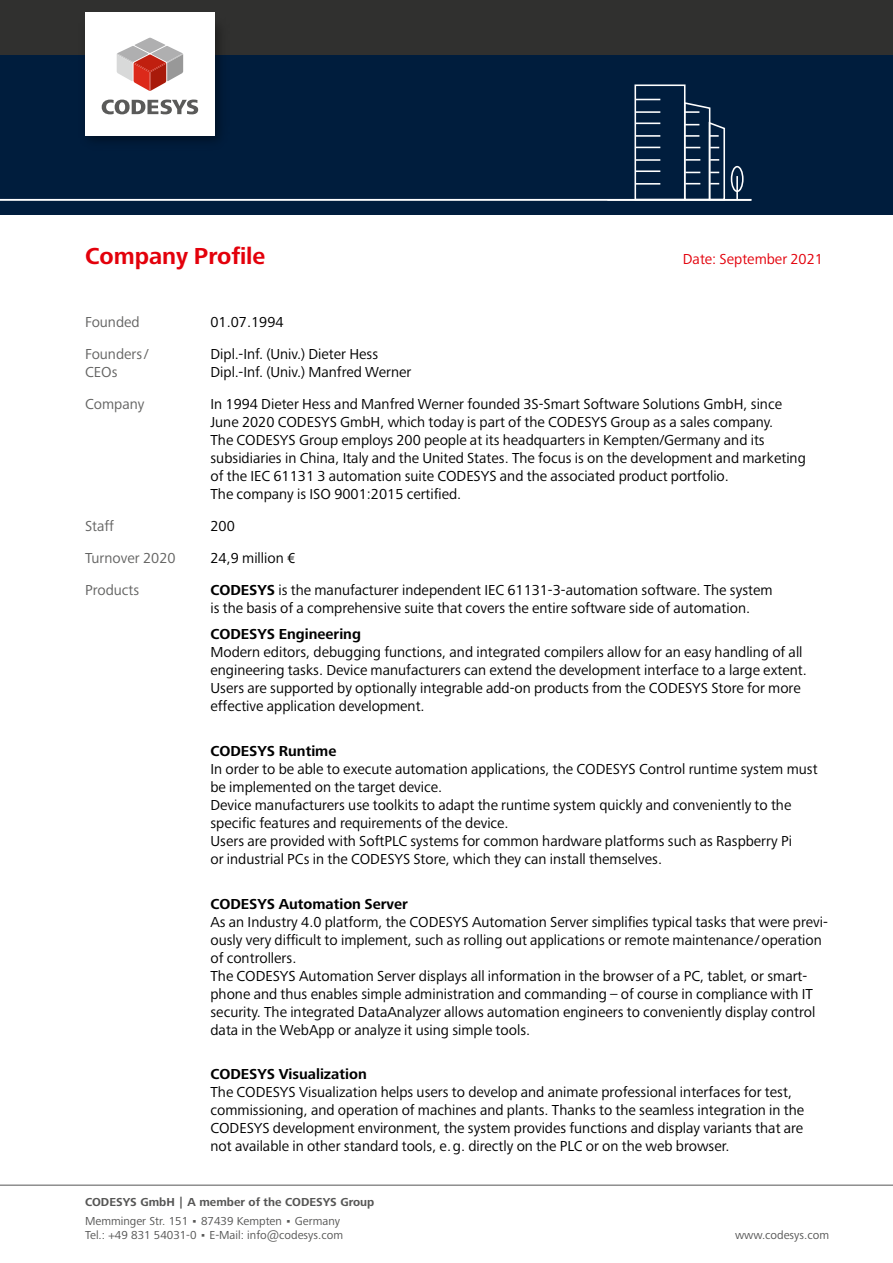
<style>
.page{position:relative;width:893px;height:1263px;background:#fff}
.page>*{position:absolute;margin:0;border:0;box-sizing:border-box;transform-origin:0 0}
.Hauptüberschrift{font:700 24px "Frutiger Next LTW1 G";color:#e3000b}
.Fließtext{font:15px/18px "Frutiger Next LTW1 G";color:#000}
.Fließtext-2{font:700 15px "Frutiger Next LTW1 G";color:#000}
.Zwischenüberschrift{font:15px/18px "Frutiger Next LTW1 G";color:#636362}
.Zwischenüberschrift-2{font:15px "Frutiger Next LTW1 G";color:#e3000b}
.t1{font:12px "Frutiger Next LTW1 G";color:#565655}
.t2{font:700 12px "Frutiger Next LTW1 G";color:#565655}
.s1{font-weight:700}
</style>
<div class="page">
<div style="left:0;top:53px;width:893px;height:162px;background:#001d3d"></div>
<div style="left:0;top:0;width:893px;height:54px;background:#30302f"></div>
<div style="left:634px;top:84px;width:51px;height:116px;border:2px solid #fff"></div>
<svg style="left:635px;top:99px;width:25px;height:1px"></svg>
<hr style="left:635px;top:111px;width:25px;height:2px;background:#fff">
<svg style="left:635px;top:123px;width:25px;height:1px"></svg>
<hr style="left:635px;top:135px;width:25px;height:2px;background:#fff">
<svg style="left:635px;top:147px;width:25px;height:1px"></svg>
<hr style="left:635px;top:159px;width:25px;height:2px;background:#fff">
<hr style="left:635px;top:170px;width:25px;height:2px;background:#fff">
<hr style="left:635px;top:183px;width:25px;height:2px;background:#fff">
<svg style="left:683px;top:101px;width:43px;height:98px"></svg>
<hr style="left:736px;top:176px;width:2px;height:24px;background:#fff">
<div style="left:731px;top:166px;width:13px;height:26px;border:2px solid #fff;border-radius:50%"></div>
<hr style="left:0;top:199px;width:752px;height:2px;background:#fff">
<img style="left:75px;top:13px;width:158px;height:128px">
<div style="left:85px;top:13px;width:129px;height:122px;background:#fff"></div>
<svg style="left:102px;top:100px;width:96px;height:14px"></svg>
<svg style="left:117px;top:38px;width:66px;height:53px"></svg>
<hr style="left:0;top:1185px;width:893px;height:1px;background:#565655">
<p class="Hauptüberschrift" style="left:85px;top:242px;width:182px">Company Profile</p>
<p class="Zwischenüberschrift-2" style="left:683px;top:250px;width:142px">Date: September 2021</p>
<p class="Zwischenüberschrift" style="left:85px;top:313px;width:56px">Founded</p>
<p class="Fließtext" style="left:210px;top:313px;width:75px">01.07.1994</p>
<p class="Zwischenüberschrift" style="left:85px;top:345px;width:65px">Founders/<br>CEOs</p>
<p class="Zwischenüberschrift" style="left:85px;top:395px;width:61px">Company</p>
<p class="Fließtext" style="left:210px;top:345px;width:169px">Dipl.-Inf. (Univ.) Dieter Hess</p>
<p class="Fließtext" style="left:210px;top:363px;width:203px">Dipl.-Inf. (Univ.) Manfred Werner</p>
<p class="Fließtext" style="left:210px;top:395px;width:573px">In 1994 Dieter Hess and Manfred Werner founded 3S-Smart Software Solutions GmbH, since<br>June 2020 CODESYS GmbH, which today is part of the CODESYS Group as a sales company.</p>
<p class="Fließtext" style="left:210px;top:431px;width:597px">The CODESYS Group employs 200 people at its headquarters in Kempten/Germany and its subsidiaries in China, Italy and the United States. The focus is on the development and marketing of the IEC 61131 3 automation suite CODESYS and the associated product portfolio.</p>
<p class="Fließtext" style="left:210px;top:485px;width:252px">The company is ISO 9001:2015 certified.</p>
<p class="Zwischenüberschrift" style="left:85px;top:517px;width:30px">Staff</p>
<p class="Zwischenüberschrift" style="left:85px;top:549px;width:92px">Turnover 2020</p>
<p class="Fließtext" style="left:210px;top:517px;width:26px">200</p>
<p class="Fließtext" style="left:210px;top:549px;width:86px">24,9 million €</p>
<p class="Zwischenüberschrift" style="left:85px;top:581px;width:56px">Products</p>
<p class="Fließtext" style="left:210px;top:581px;width:564px"><span class="s1">CODESYS</span> is the manufacturer independent IEC 61131-3-automation software. The system is the basis of a comprehensive suite that covers the entire software side of automation.</p>
<p class="Fließtext-2" style="left:210px;top:626px;width:152px">CODESYS Engineering</p>
<p class="Fließtext" style="left:210px;top:644px;width:598px">Modern editors, debugging functions, and integrated compilers allow for an easy handling of all engineering tasks. Device manufacturers can extend the development interface to a large extent.</p>
<p class="Fließtext" style="left:210px;top:680px;width:592px">Users are supported by optionally integrable add-on products from the CODESYS Store for more effective application development.</p>
<p class="Fließtext-2" style="left:210px;top:742px;width:127px">CODESYS Runtime</p>
<p class="Fließtext" style="left:210px;top:760px;width:609px">In order to be able to execute automation applications, the CODESYS Control runtime system must be implemented on the target device.</p>
<p class="Fließtext" style="left:210px;top:796px;width:582px">Device manufacturers use toolkits to adapt the runtime system quickly and conveniently to the specific features and requirements of the device.</p>
<p class="Fließtext" style="left:210px;top:832px;width:583px">Users are provided with SoftPLC systems for common hardware platforms such as Raspberry Pi or industrial PCs in the CODESYS Store, which they can install themselves.</p>
<p class="Fließtext-2" style="left:210px;top:895px;width:199px">CODESYS Automation Server</p>
<p class="Fließtext" style="left:210px;top:913px;width:619px">As an Industry 4.0 platform, the CODESYS Automation Server simplifies typical tasks that were previ&shy;ously very difficult to implement, such as rolling out applications or remote maintenance/operation of controllers.</p>
<p class="Fließtext" style="left:210px;top:967px;width:606px">The CODESYS Automation Server displays all information in the browser of a PC, tablet, or smart&shy;phone and thus enables simple administration and commanding – of course in compliance with IT security. The integrated DataAnalyzer allows automation engineers to conveniently display control data in the WebApp or analyze it using simple tools.</p>
<p class="Fließtext-2" style="left:210px;top:1065px;width:158px">CODESYS Visualization</p>
<p class="Fließtext" style="left:210px;top:1083px;width:595px">The CODESYS Visualization helps users to develop and animate professional interfaces for test, commissioning, and operation of machines and plants. Thanks to the seamless integration in the CODESYS development environment, the system provides functions and display variants that are not available in other standard tools, e.g. directly on the PLC or on the web browser.</p>
<p class="t2" style="left:85px;top:1195px;width:291px">CODESYS GmbH | A member of the CODESYS Group</p>
<p class="t1" style="left:85px;top:1214px;width:257px">Memminger Str. 151 ■ 87439 Kempten ■ Germany</p>
<p class="t1" style="left:85px;top:1228px;width:260px">Tel.: +49 831 54031-0 ■ E-Mail: info@codesys.com</p>
<p class="t1" style="left:735px;top:1228px;width:96px">www.codesys.com</p>
</div>
